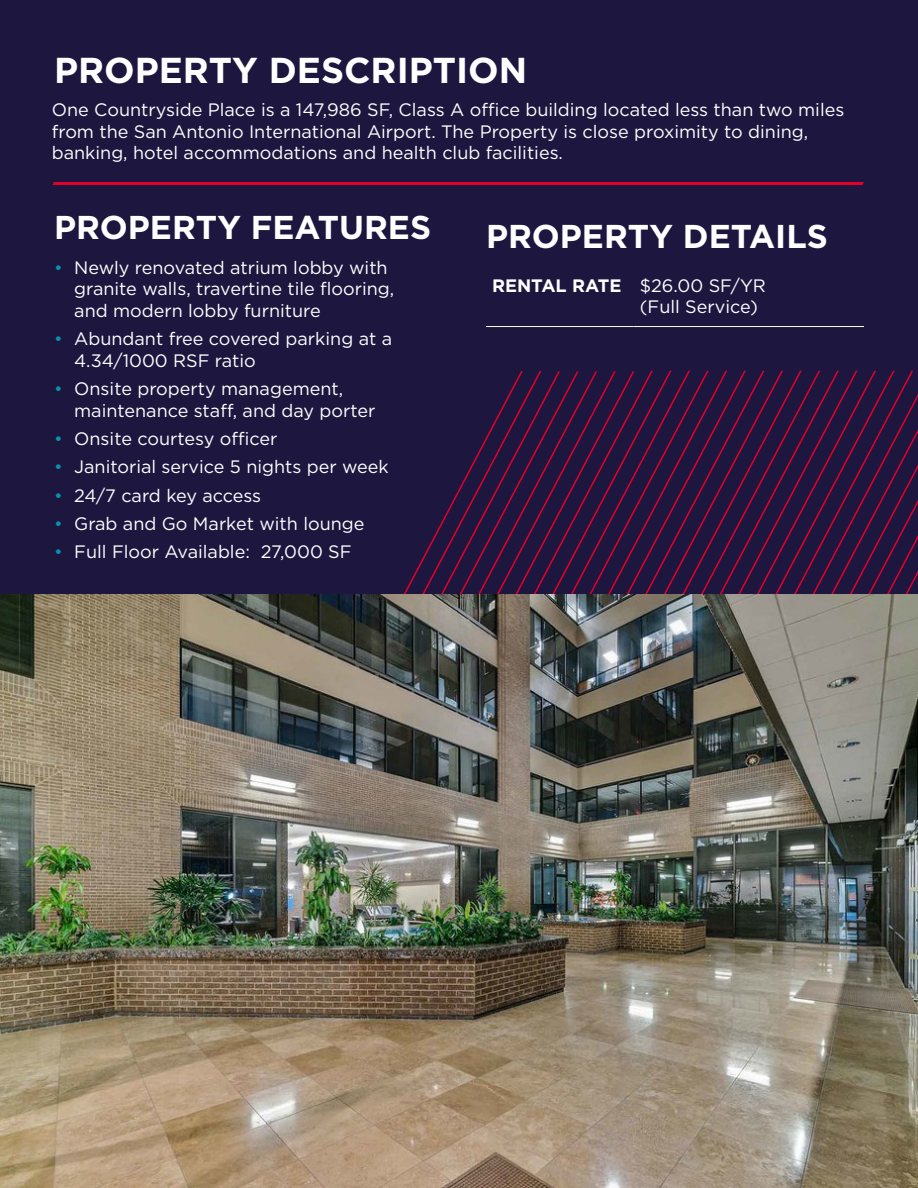
<style>
.page{position:relative;width:918px;height:1188px;background:#fff}
.page>*{position:absolute;margin:0;border:0;box-sizing:border-box;transform-origin:0 0}
.t1{font:700 36px "Gotham";color:#fff}
.t2{font:700 33px "Gotham";color:#fff}
.t3{font:18px/21.6px "Gotham";color:#fff}
.t4{font:700 18px "Gotham";color:#fff}
.s1{color:#0892ae}
</style>
<div class="page">
<div style="left:0;top:0;width:918px;height:594px;background:#1d1740"></div>
<svg style="left:404px;top:370px;width:514px;height:224px"></svg>
<img style="left:0;top:594px;width:918px;height:594px">
<hr style="left:53px;top:182px;width:810px;height:3px;background:#e4002b">
<hr style="left:486px;top:326px;width:148px;height:1px;background:#fff">
<hr style="left:634px;top:326px;width:230px;height:1px;background:#fff">
<p class="t1" style="left:54px;top:46px;width:475px">PROPERTY DESCRIPTION</p>
<p class="t3" style="left:52px;top:98px;width:794px">One Countryside Place is a 147,986 SF, Class A office building located less than two miles from the San Antonio International Airport. The Property is close proximity to dining, banking, hotel accommodations and health club facilities.</p>
<p class="t2" style="left:54px;top:206px;width:379px">PROPERTY FEATURES</p>
<p class="t2" style="left:486px;top:215px;width:343px">PROPERTY DETAILS</p>
<p class="t3" style="left:74px;top:256px;width:322px;text-indent:-20px"><span class="s1">•</span> Newly renovated atrium lobby with granite walls, travertine tile flooring, and modern lobby furniture</p>
<p class="t3" style="left:74px;top:328px;width:319px;text-indent:-20px"><span class="s1">•</span> Abundant free covered parking at a<br>4.34/1000 RSF ratio</p>
<p class="t3" style="left:74px;top:377px;width:303px;text-indent:-20px"><span class="s1">•</span> Onsite property management, maintenance staff, and day porter</p>
<p class="t3" style="left:54px;top:427px;width:225px"><span class="s1">•</span> Onsite courtesy officer</p>
<p class="t3" style="left:54px;top:456px;width:336px"><span class="s1">•</span> Janitorial service 5 nights per week</p>
<p class="t3" style="left:54px;top:484px;width:209px"><span class="s1">•</span> 24/7 card key access</p>
<p class="t3" style="left:54px;top:512px;width:312px"><span class="s1">•</span> Grab and Go Market with lounge</p>
<p class="t3" style="left:54px;top:541px;width:299px"><span class="s1">•</span> Full Floor Available: 27,000 SF</p>
<p class="t4" style="left:492px;top:273px;width:131px">RENTAL RATE</p>
<p class="t3" style="left:640px;top:274px;width:128px">$26.00 SF/YR</p>
<p class="t3" style="left:640px;top:296px;width:120px">(Full Service)</p>
</div>
